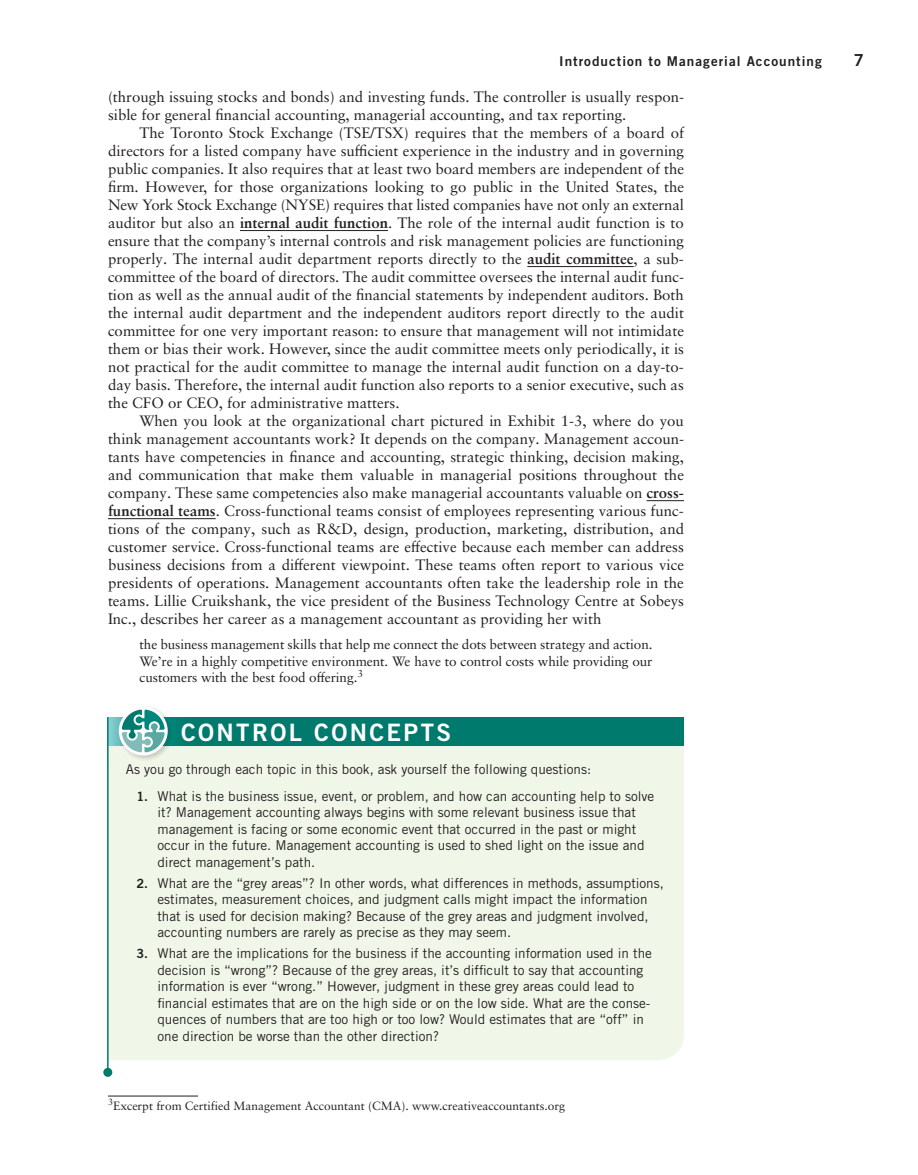
<style>
.page{position:relative;width:918px;height:1175px;background:#fff}
.page>*{position:absolute;margin:0;border:0;box-sizing:border-box;transform-origin:0 0}
.t1{font:24px "Trade Gothic LT Pro Bd 2";letter-spacing:.1em;color:#fff}
.t2{font:16.5px "Trade Gothic LT Pro Bd 2";color:#231f20}
.t3{font:15px/18px "Sabon LT Pro";color:#231f20;text-align:justify}
.t4{font:13.5px/16.5px "Trade Gothic LT Pro";color:#231f20}
.t5{font:13.5px/16.5px "Sabon LT Pro";letter-spacing:-.005em;color:#231f20;text-align:justify}
.t6{font:13.5px "Trade Gothic LT Pro Bd 2";letter-spacing:.075em;color:#231f20}
.t7{font:12px "Sabon LT Pro";color:#231f20}
.s1{font-weight:700}
.s2{font-family:"Trade Gothic LT Pro Bd 2";font-size:12.75px}
</style>
<div class="page">
<hr style="left:240px;top:230px;width:148px;height:1px;background:#231f20">
<hr style="left:527px;top:266px;width:107px;height:1px;background:#231f20">
<hr style="left:647px;top:500px;width:37px;height:1px;background:#231f20">
<hr style="left:108px;top:518px;width:108px;height:1px;background:#231f20">
<div style="left:108px;top:717px;width:576px;height:48px;background:#007a6c"></div>
<div style="left:109px;top:746px;width:575px;height:314px;background:#f1f7e8"></div>
<div style="left:103px;top:1067px;width:9px;height:9px;background:#007a6c;border-radius:50%"></div>
<hr style="left:107px;top:717px;width:2px;height:354px;background:#007a6c">
<div style="left:117px;top:704px;width:57px;height:58px;background:#231f20;opacity:.2"></div>
<div style="left:119px;top:706px;width:49px;height:49px;background:#fff;border-radius:50%"></div>
<svg style="left:122px;top:709px;width:43px;height:43px"></svg>
<hr style="left:108px;top:1095px;width:90px;height:1px;background:#231f20">
<p class="t6" style="left:559px;top:53px;width:264px">Introduction to Managerial Accounting</p>
<p class="t2" style="left:854px;top:50px;width:12px">7</p>
<p class="t3" style="left:108px;top:87px;width:578px">(through issuing stocks and bonds) and investing funds. The controller is usually respon&shy;sible for general financial accounting, managerial accounting, and tax reporting.</p>
<p class="t3" style="left:108px;top:123px;width:578px;text-indent:32px">The Toronto Stock Exchange (TSE/TSX) requires that the members of a board of directors for a listed company have sufficient experience in the industry and in governing public companies. It also requires that at least two board members are independent of the firm. However, for those organizations looking to go public in the United States, the New York Stock Exchange (NYSE) requires that listed companies have not only an external auditor but also an <span class="s1">internal audit function</span>. The role of the internal audit function is to ensure that the company’s internal controls and risk management policies are functioning properly. The internal audit department reports directly to the <span class="s1">audit committee</span>, a sub&shy;committee of the board of directors. The audit committee oversees the internal audit func&shy;tion as well as the annual audit of the financial statements by independent auditors. Both the internal audit department and the independent auditors report directly to the audit committee for one very important reason: to ensure that management will not intimidate them or bias their work. However, since the audit committee meets only periodically, it is not practical for the audit committee to manage the internal audit function on a day-to&shy;day basis. Therefore, the internal audit function also reports to a senior executive, such as the CFO or CEO, for administrative matters.</p>
<p class="t3" style="left:108px;top:411px;width:578px;text-indent:32px">When you look at the organizational chart pictured in Exhibit 1-3, where do you think management accountants work? It depends on the company. Management accoun&shy;tants have competencies in finance and accounting, strategic thinking, decision making, and communication that make them valuable in managerial positions throughout the company. These same competencies also make managerial accountants valuable on <span class="s1">cross&shy;functional teams</span>. Cross-functional teams consist of employees representing various func&shy;tions of the company, such as R&amp;D, design, production, marketing, distribution, and customer service. Cross-functional teams are effective because each member can address business decisions from a different viewpoint. These teams often report to various vice presidents of operations. Management accountants often take the leadership role in the teams. Lillie Cruikshank, the vice president of the Business Technology Centre at Sobeys Inc., describes her career as a management accountant as providing her with</p>
<p class="t5" style="left:140px;top:636px;width:515px">the business management skills that help me connect the dots between strategy and action.<br>We’re in a highly competitive environment. We have to control costs while providing our customers with the best food offering.<sup>3</sup></p>
<h1 class="t1" style="left:181px;top:717px;width:272px">CONTROL CONCEPTS</h1>
<p class="t4" style="left:126px;top:760px;width:467px">As you go through each topic in this book, ask yourself the following questions:</p>
<p class="t4" style="left:157px;top:787px;width:498px;text-indent:-21px"><span class="s2">1.</span> What is the business issue, event, or problem, and how can accounting help to solve it? Management accounting always begins with some relevant business issue that management is facing or some economic event that occurred in the past or might occur in the future. Management accounting is used to shed light on the issue and direct management’s path.</p>
<p class="t4" style="left:157px;top:874px;width:508px;text-indent:-21px"><span class="s2">2.</span> What are the “grey areas”? In other words, what differences in methods, assumptions, estimates, measurement choices, and judgment calls might impact the information that is used for decision making? Because of the grey areas and judgment involved, accounting numbers are rarely as precise as they may seem.</p>
<p class="t4" style="left:157px;top:945px;width:496px;text-indent:-21px"><span class="s2">3.</span> What are the implications for the business if the accounting information used in the decision is “wrong”? Because of the grey areas, it’s difficult to say that accounting information is ever “wrong.” However, judgment in these grey areas could lead to financial estimates that are on the high side or on the low side. What are the conse&shy;quences of numbers that are too high or too low? Would estimates that are “off” in one direction be worse than the other direction?</p>
<p class="t7" style="left:108px;top:1098px;width:459px"><sup>3</sup>Excerpt from Certified Management Accountant (CMA). www.creativeaccountants.org</p>
</div>
